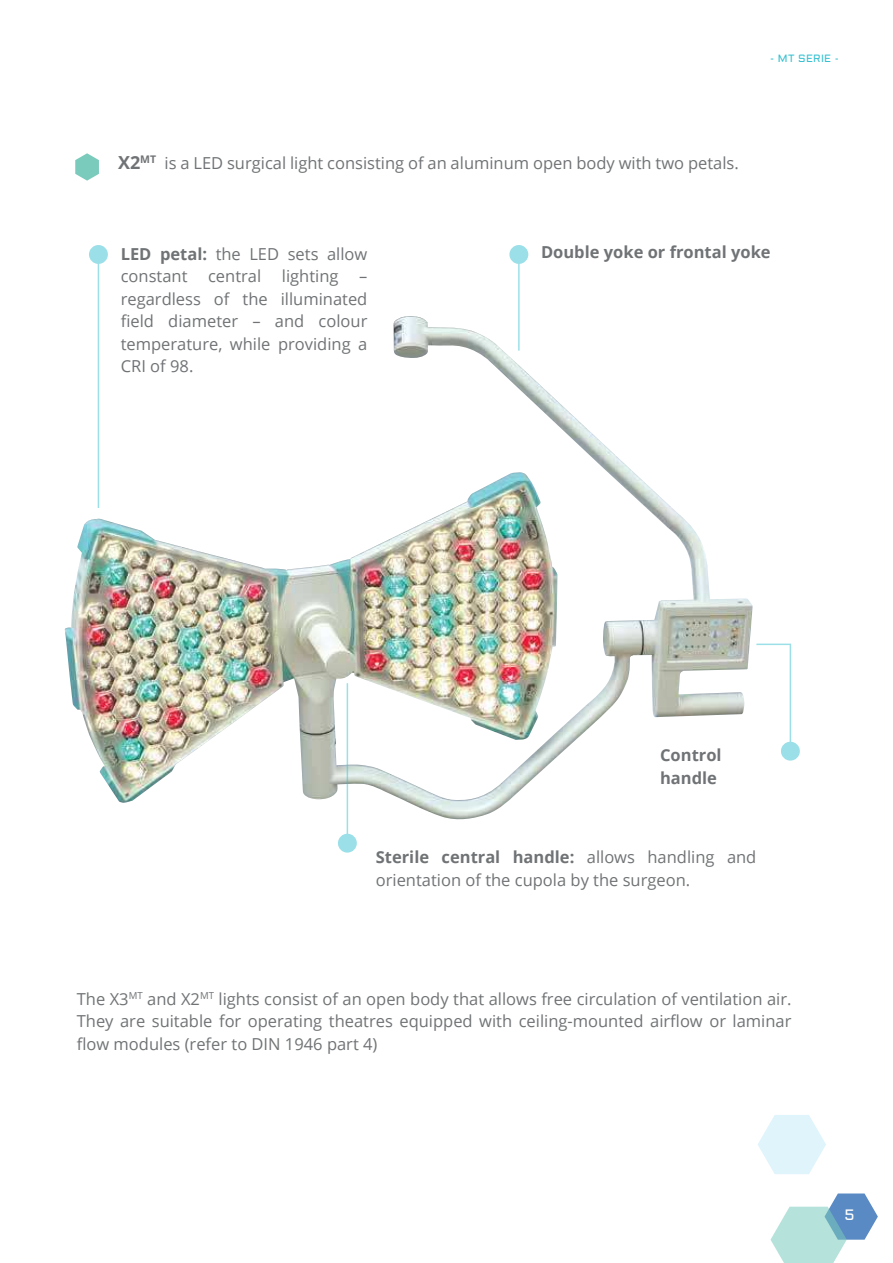
<style>
.page{position:relative;width:893px;height:1263px;background:#fff}
.page>*{position:absolute;margin:0;border:0;box-sizing:border-box;transform-origin:0 0}
.t1{font:16.5px/22.5px "Open Sans";color:#707375;text-align:justify}
.t2{font:700 16.5px/22.5px "Open Sans";color:#707375}
.t3{font:15px "Aldrich";color:#fff}
.t4{font:10.5px "Aldrich";letter-spacing:.025em;color:#37c1d1}
.s1{font-weight:700;font-size:18px}
.s2{font-weight:700}
</style>
<div class="page">
<svg style="left:770px;top:1193px;width:108px;height:70px"></svg>
<svg style="left:758px;top:1115px;width:68px;height:59px"></svg>
<img style="left:64px;top:316px;width:630px;height:506px">
<svg style="left:75px;top:153px;width:24px;height:28px"></svg>
<hr style="left:347px;top:683px;width:1px;height:152px;background:#37c1d1">
<svg style="left:338px;top:834px;width:19px;height:19px"></svg>
<svg style="left:756px;top:643px;width:36px;height:101px"></svg>
<svg style="left:781px;top:742px;width:19px;height:19px"></svg>
<hr style="left:518px;top:263px;width:2px;height:88px;background:#37c1d1">
<div style="left:509px;top:245px;width:19px;height:19px;background:#9be0e8;border-radius:50%"></div>
<hr style="left:98px;top:263px;width:1px;height:245px;background:#37c1d1">
<svg style="left:89px;top:245px;width:19px;height:19px"></svg>
<p class="t4" style="left:770px;top:52px;width:70px">- MT SErIE -</p>
<p class="t1" style="left:118px;top:153px;width:622px"><span class="s1">X2</span><sup>MT</sup> is a LED surgical light consisting of an aluminum open body with two petals.</p>
<p class="t1" style="left:121px;top:244px;width:248px"><span class="s2">LED petal:</span> the LED sets allow</p>
<p class="t2" style="left:541px;top:242px;width:231px">Double yoke or frontal yoke</p>
<p class="t1" style="left:121px;top:267px;width:248px">constant central lighting – regardless of the illuminated field diameter – and colour temperature, while providing a CRI of 98.</p>
<p class="t2" style="left:660px;top:746px;width:63px">Control handle</p>
<p class="t1" style="left:376px;top:847px;width:382px"><span class="s2">Sterile central handle:</span> allows handling and orientation of the cupola by the surgeon.</p>
<p class="t1" style="left:77px;top:989px;width:716px">The X3<sup>MT</sup> and X2<sup>MT</sup> lights consist of an open body that allows free circulation of ventilation air.<br>They are suitable for operating theatres equipped with ceiling-mounted airflow or laminar flow modules (refer to DIN 1946 part 4)</p>
<p class="t3" style="left:845px;top:1206px;width:11px">5</p>
</div>
